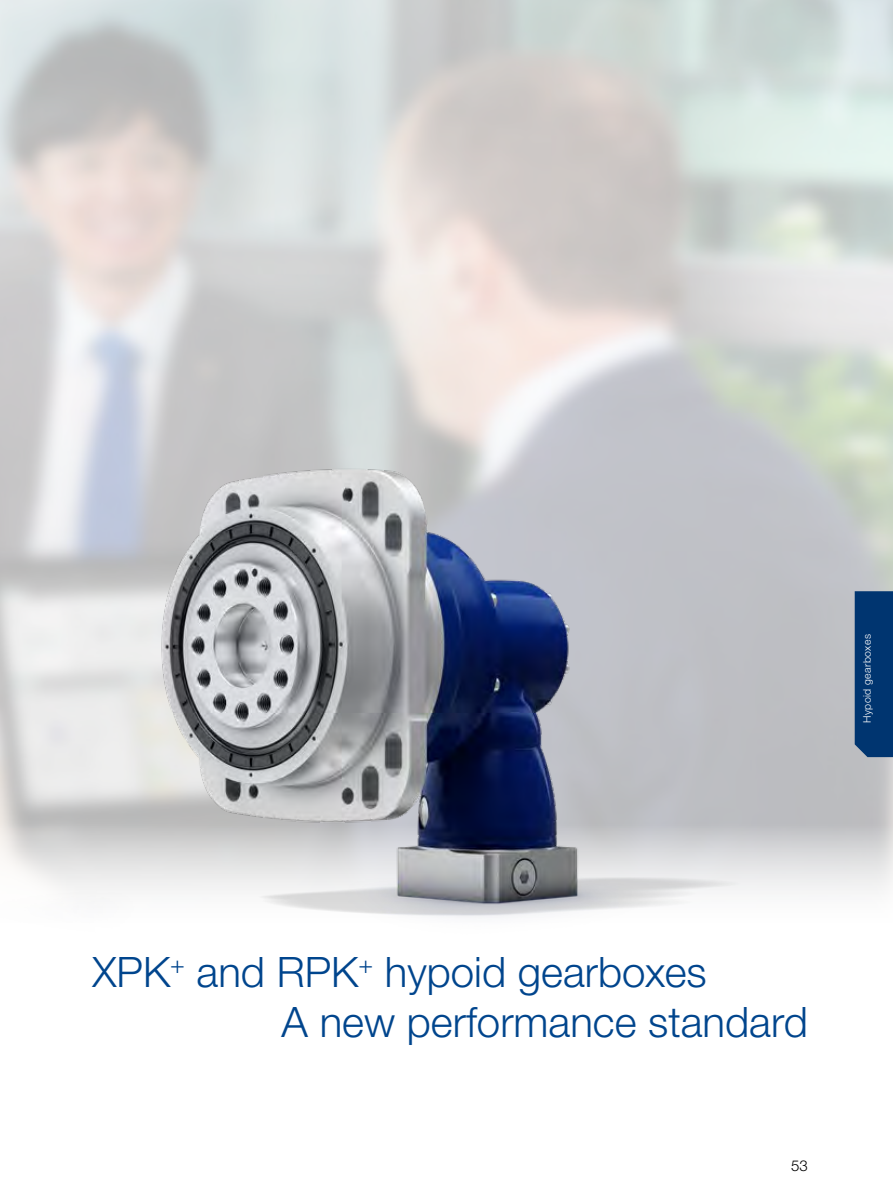
<style>
.page{position:relative;width:893px;height:1191px;background:#fff}
.page>*{position:absolute;margin:0;border:0;box-sizing:border-box;transform-origin:0 0}
.t1{font:300 42px/50.4px "Helvetica Neue LTW1 G";color:#00458d}
.t2{font:300 15px "Helvetica Neue LT Std";color:#000}
.t3{font:300 10.5px "Helvetica Neue LTW1 G";letter-spacing:.045em;color:#fff}
</style>
<div class="page">
<img style="left:0;top:438px;width:893px;height:486px">
<div style="left:855px;top:591px;width:38px;height:166px;background:#003570"></div>
<p class="t3" style="left:860px;top:723px;width:90px;rotate:-90deg">Hypoid gearboxes</p>
<p class="t1" style="left:282px;top:946px;width:528px;text-indent:-189px">XPK<sup>+</sup> and RPK<sup>+</sup> hypoid gearboxes<br>A new performance standard</p>
<p class="t2" style="left:791px;top:1156px;width:18px">53</p>
</div>
